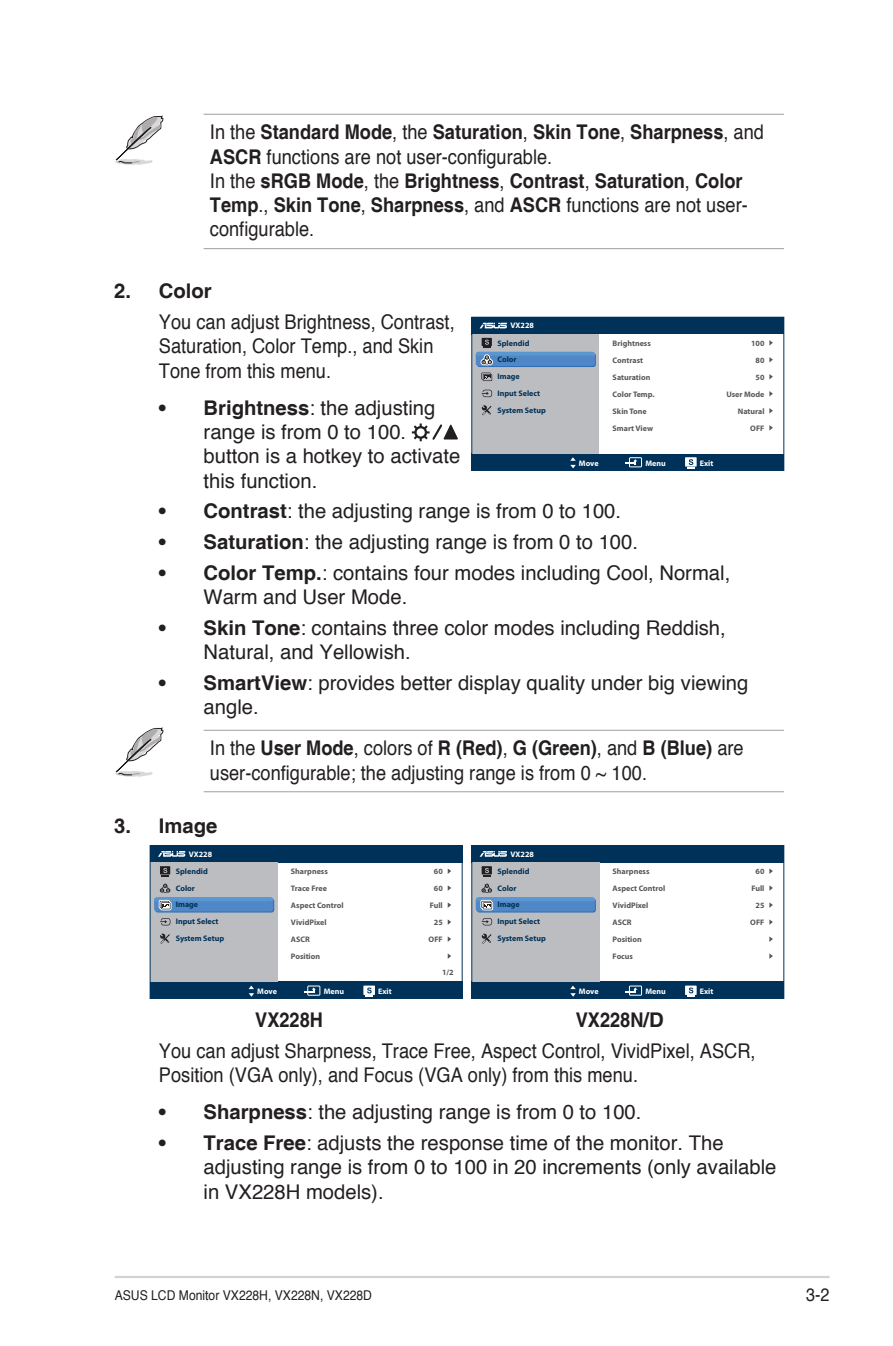
<style>
.page{position:relative;width:893px;height:1346px;background:#fff}
.page>*{position:absolute;margin:0;border:0;box-sizing:border-box;transform-origin:0 0}
.t1{font:20.25px/24.3px "Helvetica";color:#231f20}
.t2{font:20.25px/24.3px "Helvetica";color:#231f20;scale:.9 1}
.t3{font:700 20.25px/24.3px "Helvetica";color:#231f20;scale:.9 1}
.t4{font:700 20.25px "Helvetica";color:#231f20}
.t5{font:18px "Helvetica";color:#231f20;scale:.9 1}
.t6{font:13.5px "Helvetica";color:#231f20;scale:.9 1}
.t7{font:700 8.1px/17.1px "Myriad";color:#57585a}
.t8{font:700 8.1px/16.7px "Myriad";color:#003158}
.t9{font:700 8.1px "Myriad";color:#fff}
.s1{font-weight:400}
.s2{font-weight:700}
</style>
<div class="page">
<hr style="left:115px;top:1276px;width:714px;height:2px;background:#d1d2d4">
<hr style="left:204px;top:114px;width:580px;height:1px;background:#a8a9ad">
<hr style="left:204px;top:248px;width:580px;height:1px;background:#a8a9ad">
<svg style="left:115px;top:116px;width:48px;height:49px"></svg>
<svg style="left:412px;top:423px;width:46px;height:18px"></svg>
<hr style="left:204px;top:730px;width:580px;height:1px;background:#a8a9ad">
<hr style="left:204px;top:791px;width:580px;height:1px;background:#a8a9ad">
<svg style="left:115px;top:727px;width:48px;height:50px"></svg>
<div style="left:472px;top:317px;width:312px;height:17px;background:#003158"></div>
<div style="left:472px;top:453px;width:312px;height:17px;background:#003158"></div>
<div style="left:472px;top:334px;width:127px;height:119px;background:#bcbdc0"></div>
<div style="left:471px;top:317px;width:313px;height:154px;border:1px solid #003158"></div>
<svg style="left:482px;top:338px;width:10px;height:8px"></svg>
<svg style="left:481px;top:372px;width:11px;height:9px"></svg>
<svg style="left:481px;top:405px;width:11px;height:10px"></svg>
<div style="left:477px;top:353px;width:119px;height:14px;background:#2d6fb7;border-radius:3px"></div>
<svg style="left:480px;top:323px;width:27px;height:5px"></svg>
<svg style="left:769px;top:340px;width:4px;height:6px"></svg>
<svg style="left:769px;top:357px;width:4px;height:5px"></svg>
<svg style="left:769px;top:374px;width:4px;height:5px"></svg>
<svg style="left:769px;top:391px;width:4px;height:5px"></svg>
<svg style="left:769px;top:408px;width:4px;height:5px"></svg>
<svg style="left:769px;top:425px;width:4px;height:5px"></svg>
<svg style="left:476px;top:340px;width:119px;height:26px"></svg>
<svg style="left:482px;top:390px;width:10px;height:7px"></svg>
<svg style="left:685px;top:457px;width:12px;height:12px"></svg>
<svg style="left:570px;top:457px;width:6px;height:11px"></svg>
<svg style="left:626px;top:457px;width:16px;height:10px"></svg>
<div style="left:472px;top:845px;width:312px;height:17px;background:#003158"></div>
<div style="left:472px;top:982px;width:312px;height:17px;background:#003158"></div>
<div style="left:472px;top:862px;width:127px;height:120px;background:#bcbdc0"></div>
<div style="left:471px;top:845px;width:313px;height:154px;border:1px solid #003158"></div>
<div style="left:482px;top:866px;width:10px;height:8px;background:#231f20"></div>
<svg style="left:483px;top:868px;width:7px;height:8px"></svg>
<svg style="left:481px;top:933px;width:11px;height:10px"></svg>
<div style="left:477px;top:898px;width:119px;height:14px;background:#407cbf;border-radius:3px"></div>
<svg style="left:480px;top:851px;width:27px;height:6px"></svg>
<svg style="left:685px;top:985px;width:12px;height:12px"></svg>
<svg style="left:570px;top:985px;width:6px;height:12px"></svg>
<svg style="left:769px;top:868px;width:4px;height:6px"></svg>
<svg style="left:769px;top:885px;width:4px;height:6px"></svg>
<svg style="left:769px;top:902px;width:4px;height:6px"></svg>
<svg style="left:769px;top:919px;width:4px;height:6px"></svg>
<svg style="left:769px;top:936px;width:4px;height:6px"></svg>
<svg style="left:769px;top:953px;width:4px;height:6px"></svg>
<svg style="left:626px;top:985px;width:16px;height:11px"></svg>
<svg style="left:476px;top:883px;width:119px;height:28px"></svg>
<svg style="left:482px;top:918px;width:10px;height:7px"></svg>
<div style="left:150px;top:845px;width:312px;height:17px;background:#003158"></div>
<div style="left:150px;top:982px;width:312px;height:17px;background:#003158"></div>
<div style="left:150px;top:862px;width:128px;height:120px;background:#bcbdc0"></div>
<div style="left:150px;top:845px;width:312px;height:154px;border:1px solid #003158"></div>
<div style="left:160px;top:866px;width:10px;height:8px;background:#231f20"></div>
<svg style="left:162px;top:868px;width:7px;height:8px"></svg>
<svg style="left:160px;top:933px;width:10px;height:10px"></svg>
<div style="left:155px;top:898px;width:119px;height:14px;background:#407cbf;border-radius:3px"></div>
<svg style="left:158px;top:851px;width:27px;height:6px"></svg>
<svg style="left:363px;top:985px;width:12px;height:12px"></svg>
<svg style="left:249px;top:985px;width:5px;height:12px"></svg>
<svg style="left:448px;top:868px;width:3px;height:6px"></svg>
<svg style="left:448px;top:885px;width:3px;height:6px"></svg>
<svg style="left:448px;top:902px;width:3px;height:6px"></svg>
<svg style="left:448px;top:919px;width:3px;height:6px"></svg>
<svg style="left:448px;top:936px;width:3px;height:6px"></svg>
<svg style="left:448px;top:953px;width:3px;height:6px"></svg>
<svg style="left:304px;top:985px;width:16px;height:11px"></svg>
<svg style="left:154px;top:883px;width:119px;height:28px"></svg>
<svg style="left:160px;top:918px;width:10px;height:7px"></svg>
<p class="t3" style="left:210px;top:122px;width:617px"><span class="s1">In the</span> Standard Mode<span class="s1">, the</span> Saturation<span class="s1">,</span> Skin Tone<span class="s1">,</span> Sharpness<span class="s1">, and </span>ASCR <span class="s1">functions are not user-configurable.<br>In the</span> sRGB Mode<span class="s1">, the</span> Brightness<span class="s1">,</span> Contrast<span class="s1">,</span> Saturation<span class="s1">,</span> Color Temp<span class="s1">.,</span> Skin Tone<span class="s1">,</span> Sharpness<span class="s1">, and</span> ASCR <span class="s1">functions are not user&shy;configurable.</span></p>
<p class="t4" style="left:114px;top:283px;width:99px">2. Color</p>
<p class="t2" style="left:159px;top:312px;width:330px">You can adjust Brightness, Contrast,<br>Saturation, Color Temp., and Skin<br>Tone from this menu.</p>
<p class="t1" style="left:204px;top:397px;width:258px;text-indent:-45px"><span class="s2">• Brightness</span>: the adjusting range is from 0 to 100. button is a hotkey to activate this function.</p>
<p class="t1" style="left:159px;top:501px;width:464px"><span class="s2">• Contrast</span>: the adjusting range is from 0 to 100.</p>
<p class="t1" style="left:159px;top:532px;width:481px"><span class="s2">• Saturation</span>: the adjusting range is from 0 to 100.</p>
<p class="t1" style="left:204px;top:562px;width:528px;text-indent:-45px"><span class="s2">• Color Temp.</span>: contains four modes including Cool, Normal,<br>Warm and User Mode.</p>
<p class="t1" style="left:204px;top:617px;width:524px;text-indent:-45px"><span class="s2">• Skin Tone</span>: contains three color modes including Reddish,<br>Natural, and Yellowish.</p>
<p class="t1" style="left:204px;top:672px;width:546px;text-indent:-45px"><span class="s2">• SmartView</span>: provides better display quality under big viewing angle.</p>
<p class="t2" style="left:210px;top:738px;width:595px">In the <span class="s2">User Mode</span>, colors of <span class="s2">R (Red)</span>, <span class="s2">G (Green)</span>, and <span class="s2">B (Blue)</span> are user-configurable; the adjusting range is from 0 ~ 100.</p>
<p class="t4" style="left:114px;top:818px;width:105px">3. Image</p>
<p class="t9" style="left:511px;top:322px;width:25px">VX228</p>
<p class="t8" style="left:498px;top:336px;width:50px">Splendid<br>Color<br>Image<br>Input Select<br>System Setup</p>
<p class="t7" style="left:613px;top:335px;width:40px">Brightness</p>
<p class="t7" style="left:751px;top:335px;width:15px">100</p>
<p class="t7" style="left:613px;top:352px;width:32px">Contrast</p>
<p class="t7" style="left:756px;top:352px;width:10px">80</p>
<p class="t7" style="left:613px;top:386px;width:43px">Color Temp.</p>
<p class="t7" style="left:726px;top:386px;width:40px">User Mode</p>
<p class="t7" style="left:613px;top:369px;width:39px">Saturation</p>
<p class="t7" style="left:756px;top:369px;width:10px">50</p>
<p class="t7" style="left:613px;top:403px;width:36px">Skin Tone</p>
<p class="t7" style="left:738px;top:403px;width:28px">Natural</p>
<p class="t7" style="left:613px;top:420px;width:42px">Smart View</p>
<p class="t7" style="left:750px;top:420px;width:16px">OFF</p>
<p class="t9" style="left:579px;top:460px;width:21px">Move</p>
<p class="t9" style="left:645px;top:460px;width:22px">Menu</p>
<p class="t9" style="left:700px;top:460px;width:15px">Exit</p>
<p class="t9" style="left:189px;top:851px;width:25px">VX228</p>
<p class="t8" style="left:176px;top:864px;width:44px">Splendid<br>Color<br>Image<br>Input Select</p>
<p class="t8" style="left:176px;top:930px;width:50px">System Setup</p>
<p class="t7" style="left:291px;top:863px;width:38px">Sharpness</p>
<p class="t7" style="left:434px;top:863px;width:10px">60</p>
<p class="t7" style="left:291px;top:880px;width:37px">Trace Free</p>
<p class="t7" style="left:434px;top:880px;width:10px">60</p>
<p class="t7" style="left:291px;top:897px;width:54px">Aspect Control</p>
<p class="t7" style="left:430px;top:897px;width:15px">Full</p>
<p class="t7" style="left:291px;top:914px;width:37px">VividPixel</p>
<p class="t7" style="left:434px;top:914px;width:10px">25</p>
<p class="t7" style="left:291px;top:931px;width:31px">ASCR<br>Position</p>
<p class="t7" style="left:429px;top:931px;width:16px">OFF</p>
<p class="t9" style="left:257px;top:988px;width:21px">Move</p>
<p class="t9" style="left:324px;top:988px;width:22px">Menu</p>
<p class="t9" style="left:378px;top:988px;width:15px">Exit</p>
<p class="t7" style="left:442px;top:964px;width:13px">1/2</p>
<p class="t9" style="left:511px;top:851px;width:25px">VX228</p>
<p class="t8" style="left:498px;top:864px;width:44px">Splendid<br>Color<br>Image<br>Input Select</p>
<p class="t8" style="left:498px;top:930px;width:50px">System Setup</p>
<p class="t7" style="left:613px;top:863px;width:38px">Sharpness</p>
<p class="t7" style="left:756px;top:863px;width:10px">60</p>
<p class="t7" style="left:613px;top:880px;width:54px">Aspect Control</p>
<p class="t7" style="left:751px;top:880px;width:15px">Full</p>
<p class="t7" style="left:613px;top:897px;width:37px">VividPixel</p>
<p class="t7" style="left:756px;top:897px;width:10px">25</p>
<p class="t7" style="left:613px;top:914px;width:31px">ASCR<br>Position<br>Focus</p>
<p class="t7" style="left:750px;top:914px;width:16px">OFF</p>
<p class="t9" style="left:579px;top:988px;width:21px">Move</p>
<p class="t9" style="left:645px;top:988px;width:22px">Menu</p>
<p class="t9" style="left:700px;top:988px;width:15px">Exit</p>
<p class="t3" style="left:255px;top:1010px;width:77px">VX228H</p>
<p class="t3" style="left:576px;top:1010px;width:99px">VX228N/D</p>
<p class="t2" style="left:159px;top:1041px;width:664px">You can adjust Sharpness, Trace Free, Aspect Control, VividPixel, ASCR,<br>Position (VGA only), and Focus (VGA only) from this menu.</p>
<p class="t1" style="left:159px;top:1102px;width:484px"><span class="s2">• Sharpness</span>: the adjusting range is from 0 to 100.</p>
<p class="t1" style="left:204px;top:1133px;width:574px;text-indent:-45px"><span class="s2">• Trace Free</span>: adjusts the response time of the monitor. The adjusting range is from 0 to 100 in 20 increments (only available in VX228H models).</p>
<p class="t6" style="left:115px;top:1290px;width:287px">ASUS LCD Monitor VX228H, VX228N, VX228D</p>
<p class="t5" style="left:806px;top:1287px;width:28px">3-2</p>
</div>
